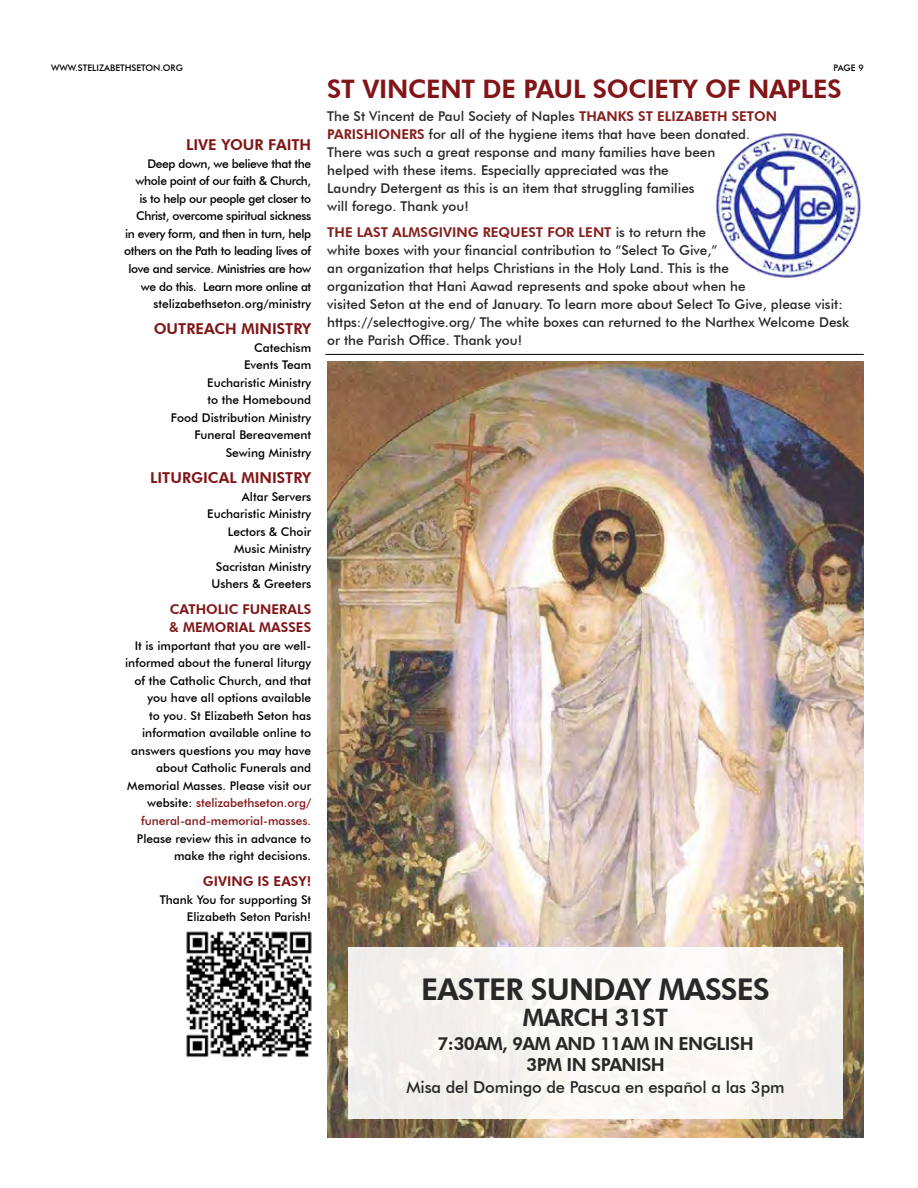
<style>
.page{position:relative;width:918px;height:1188px;background:#fff}
.page>*{position:absolute;margin:0;border:0;box-sizing:border-box;transform-origin:0 0}
.t1{font:800 30px "Futura BT";letter-spacing:-.03em;color:#282829}
.t2{font:800 25.5px "Futura BT";letter-spacing:-.01em;color:#811518}
.t3{font:800 24px "Futura BT";letter-spacing:-.03em;color:#282829}
.t4{font:800 18px/21px "Futura BT";letter-spacing:-.03em;color:#282829;text-align:center}
.t5{font:500 16.5px "Futura BT";letter-spacing:-.01em;color:#282829}
.t6{font:800 15px "Futura BT";color:#811518}
.t7{font:500 13.5px/18px "Futura BT";color:#282829}
.t8{font:800 13.5px/17.5px "Futura BT";color:#811518}
.t9{font:500 12px/17.5px "Futura BT";color:#000;text-align:right}
.t10{font:500 12px/17.5px "Futura BT";letter-spacing:-.03em;color:#000;text-align:right}
.t11{font:500 9px "Futura BT";color:#000}
.s1{color:#811518}
.s2{font-weight:800;color:#86201d}
</style>
<div class="page">
<img style="left:186px;top:931px;width:126px;height:127px">
<img style="left:327px;top:362px;width:537px;height:776px">
<hr style="left:325px;top:354px;width:539px;height:1px;background:#000">
<div style="left:348px;top:948px;width:495px;height:171px;background:#f8f5f0"></div>
<img style="left:716px;top:133px;width:145px;height:145px">
<p class="t11" style="left:51px;top:62px;width:133px">WWW.STELIZABETHSETON.ORG</p>
<p class="t11" style="left:834px;top:62px;width:32px">PAGE 9</p>
<p class="t6" style="left:186px;top:136px;width:127px">LIVE YOUR FAITH</p>
<p class="t10" style="left:124px;top:155px;width:189px">Deep down, we believe that the whole point of our faith &amp; Church,<br>is to help our people get closer to Christ, overcome spiritual sickness in every form, and then in turn, help others on the Path to leading lives of love and service. Ministries are how we do this. Learn more online at stelizabethseton.org/ministry</p>
<p class="t6" style="left:154px;top:320px;width:159px">OUTREACH MINISTRY</p>
<p class="t9" style="left:171px;top:339px;width:142px">Catechism<br>Events Team<br>Eucharistic Ministry<br>to the Homebound<br>Food Distribution Ministry<br>Funeral Bereavement<br>Sewing Ministry</p>
<p class="t6" style="left:150px;top:469px;width:163px">LITURGICAL MINISTRY</p>
<p class="t9" style="left:207px;top:487px;width:105px">Altar Servers<br>Eucharistic Ministry<br>Lectors &amp; Choir<br>Music Ministry<br>Sacristan Ministry<br>Ushers &amp; Greeters</p>
<p class="t8" style="left:169px;top:601px;width:144px">CATHOLIC FUNERALS &amp; MEMORIAL MASSES</p>
<p class="t9" style="left:125px;top:636px;width:188px">It is important that you are well&shy;informed about the funeral liturgy of the Catholic Church, and that you have all options available<br>to you. St Elizabeth Seton has information available online to answers questions you may have about Catholic Funerals and<br>Memorial Masses. Please visit our website: <span class="s1">stelizabethseton.org/ funeral-and-memorial-masses.</span></p>
<p class="t9" style="left:137px;top:829px;width:176px">Please review this in advance to make the right decisions.</p>
<p class="t8" style="left:203px;top:873px;width:110px">GIVING IS EASY!</p>
<p class="t9" style="left:160px;top:891px;width:153px">Thank You for supporting St<br>Elizabeth Seton Parish!</p>
<h2 class="t2" style="left:327px;top:74px;width:516px">ST VINCENT DE PAUL SOCIETY OF NAPLES</h2>
<p class="t7" style="left:327px;top:107px;width:451px">The St Vincent de Paul Society of Naples <span class="s2">THANKS ST ELIZABETH SETON PARISHIONERS</span> for all of the hygiene items that have been donated.<br>There was such a great response and many families have been<br>helped with these items. Especially appreciated was the<br>Laundry Detergent as this is an item that struggling families<br>will forego. Thank you!</p>
<p class="t7" style="left:327px;top:223px;width:523px"><span class="s2">THE LAST ALMSGIVING REQUEST FOR LENT</span> is to return the<br>white boxes with your financial contribution to “Select To Give,”<br>an organization that helps Christians in the Holy Land. This is the<br>organization that Hani Aawad represents and spoke about when he<br>visited Seton at the end of January. To learn more about Select To Give, please visit: https://selecttogive.org/ The white boxes can returned to the Narthex Welcome Desk or the Parish Office. Thank you!</p>
<h1 class="t1" style="left:421px;top:971px;width:350px">EASTER SUNDAY MASSES</h1>
<h3 class="t3" style="left:523px;top:1003px;width:147px">MARCH 31ST</h3>
<h3 class="t4" style="left:437px;top:1033px;width:318px">7:30AM, 9AM AND 11AM IN ENGLISH<br>3PM IN SPANISH</h3>
<p class="t5" style="left:406px;top:1077px;width:380px">Misa del Domingo de Pascua en español a las 3pm</p>
</div>
